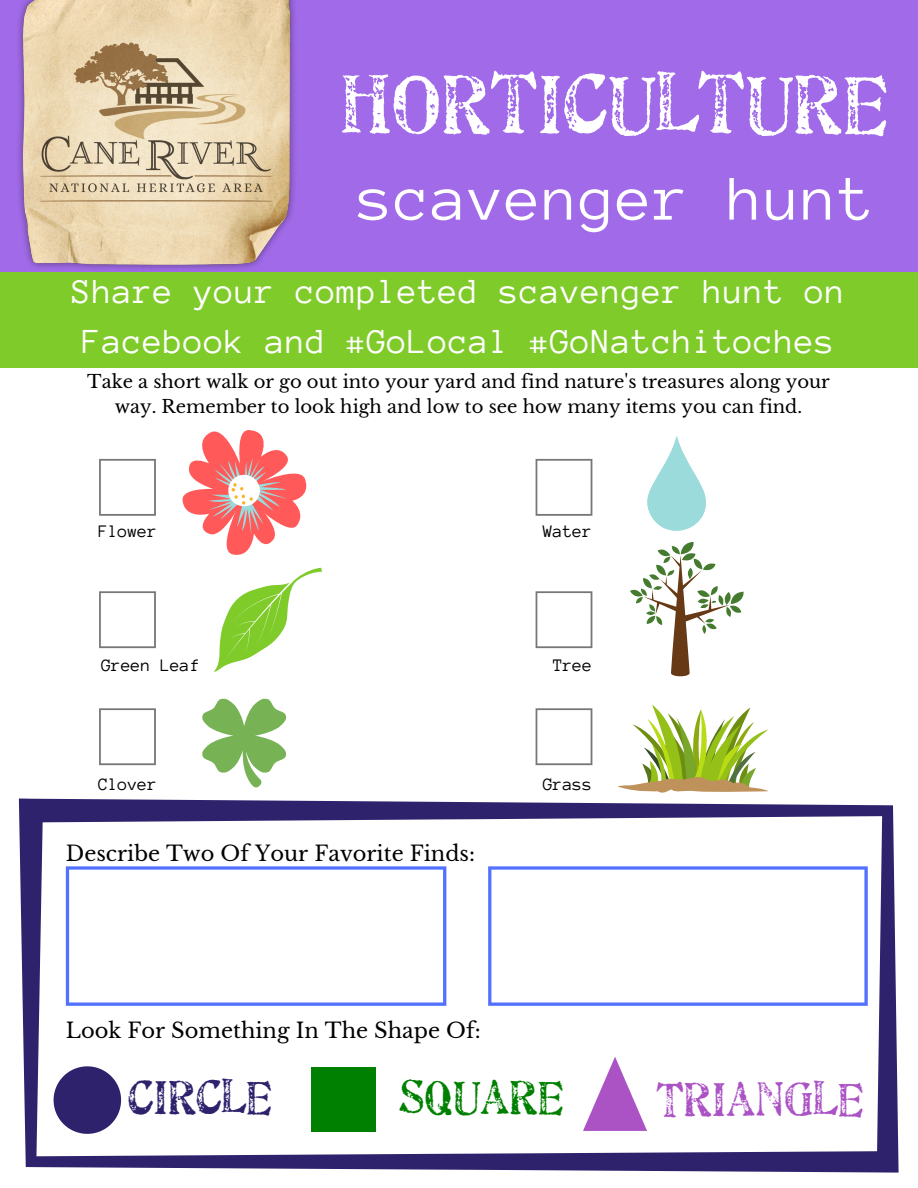
<style>
.page{position:relative;width:918px;height:1188px;background:#fff}
.page>*{position:absolute;margin:0;border:0;box-sizing:border-box;transform-origin:0 0}
.t1{font:500 84px "Artistamp";color:#fff}
.t2{font:65.4px "Anonymous Pro";letter-spacing:.02em;color:#fff}
.t3{font:500 48px "Artistamp";color:#ab52c5}
.t4{font:500 48px "Artistamp";color:#2e226d}
.t5{font:500 48px "Artistamp";color:#008000}
.t6{font:36px/49.8px "Anonymous Pro";letter-spacing:.02em;color:#fff}
.t7{font:21px "Libre Baskerville";color:#000}
.t8{font:18px/24.8px "Libre Baskerville";color:#000;text-align:center}
.t9{font:18px "Anonymous Pro";color:#000}
</style>
<div class="page">
<div style="left:0;top:271px;width:918px;height:96px;background:#7fcb2a"></div>
<div style="left:0;top:0;width:918px;height:271px;background:#a16ae8"></div>
<img style="left:0;top:0;width:312px;height:272px">
<svg style="left:99px;top:459px;width:57px;height:57px"></svg>
<svg style="left:99px;top:708px;width:57px;height:57px"></svg>
<svg style="left:99px;top:591px;width:57px;height:57px"></svg>
<svg style="left:536px;top:591px;width:56px;height:57px"></svg>
<svg style="left:536px;top:459px;width:56px;height:57px"></svg>
<svg style="left:536px;top:708px;width:56px;height:57px"></svg>
<svg style="left:19px;top:798px;width:880px;height:375px"></svg>
<svg style="left:54px;top:1066px;width:67px;height:68px"></svg>
<svg style="left:183px;top:430px;width:123px;height:125px"></svg>
<svg style="left:214px;top:568px;width:108px;height:104px"></svg>
<svg style="left:202px;top:699px;width:84px;height:89px"></svg>
<svg style="left:647px;top:436px;width:59px;height:95px"></svg>
<svg style="left:630px;top:542px;width:114px;height:135px"></svg>
<svg style="left:618px;top:705px;width:151px;height:88px"></svg>
<svg style="left:66px;top:866px;width:380px;height:140px"></svg>
<div style="left:312px;top:1068px;width:64px;height:64px;background:#008000"></div>
<svg style="left:583px;top:1057px;width:64px;height:74px"></svg>
<svg style="left:488px;top:866px;width:380px;height:140px"></svg>
<h1 class="t1" style="left:339px;top:60px;width:550px">HORTICULTURE</h1>
<h2 class="t2" style="left:358px;top:166px;width:518px">scavenger hunt</h2>
<h3 class="t6" style="left:72px;top:267px;width:775px">Share your completed scavenger hunt on<br>Facebook and #GoLocal #GoNatchitoches</h3>
<p class="t8" style="left:87px;top:369px;width:744px">Take a short walk or go out into your yard and find nature's treasures along your way. Remember to look high and low to see how many items you can find.</p>
<p class="t9" style="left:98px;top:522px;width:60px">Flower</p>
<p class="t9" style="left:543px;top:522px;width:51px">Water</p>
<p class="t9" style="left:101px;top:657px;width:100px">Green Leaf</p>
<p class="t9" style="left:553px;top:657px;width:41px">Tree</p>
<p class="t9" style="left:98px;top:775px;width:60px">Clover</p>
<p class="t9" style="left:543px;top:775px;width:51px">Grass</p>
<p class="t7" style="left:66px;top:840px;width:411px">Describe Two Of Your Favorite Finds:</p>
<p class="t7" style="left:66px;top:1018px;width:416px">Look For Something In The Shape Of:</p>
<h3 class="t4" style="left:127px;top:1071px;width:146px">CIRCLE</h3>
<h3 class="t5" style="left:398px;top:1071px;width:166px">SQUARE</h3>
<h3 class="t3" style="left:656px;top:1074px;width:209px">TRIANGLE</h3>
</div>
